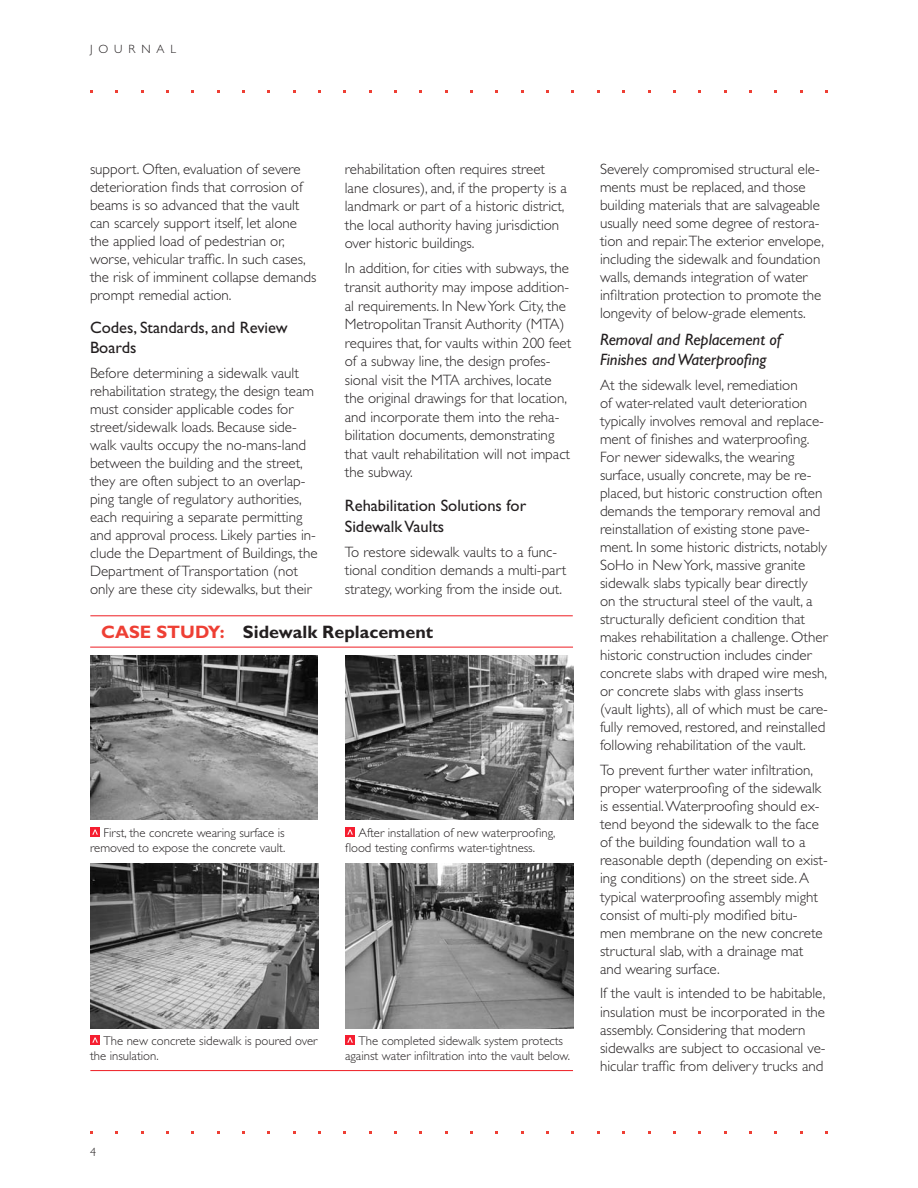
<style>
.page{position:relative;width:918px;height:1188px;background:#fff}
.page>*{position:absolute;margin:0;border:0;box-sizing:border-box;transform-origin:0 0}
.t1{font:700 18px "Gill Sans";color:#231f20}
.t2{font:16.5px/19.8px "Gill Sans";color:#231f20}
.t3{font:italic 16.5px/19.8px "Gill Sans";color:#231f20}
.t4{font:300 15px/18px "Gill Sans";color:#231f20}
.t5{font:300 12.75px/15.3px "Gill Sans";color:#231f20}
.subhead{font:300 12px "Gill Sans";letter-spacing:.495em;color:#231f20}
.s1{color:#ee3f34}
</style>
<div class="page">
<svg style="left:90px;top:827px;width:9px;height:9px"></svg>
<img style="left:90px;top:655px;width:228px;height:165px">
<svg style="left:345px;top:827px;width:9px;height:9px"></svg>
<img style="left:345px;top:655px;width:228px;height:165px">
<svg style="left:90px;top:1035px;width:9px;height:9px"></svg>
<img style="left:90px;top:864px;width:228px;height:164px">
<svg style="left:345px;top:1035px;width:9px;height:9px"></svg>
<img style="left:345px;top:864px;width:228px;height:164px">
<hr style="left:90px;top:647px;width:483px;height:1px;background:#ee1d23">
<hr style="left:90px;top:615px;width:483px;height:1px;background:#ee1d23">
<hr style="left:90px;top:1070px;width:483px;height:1px;background:#ee1d23">
<p class="subhead" style="left:90px;top:42px;width:88px">JOURNAL</p>
<p class="t4" style="left:90px;top:160px;width:228px">support. Often, evaluation of severe deterioration finds that corrosion of beams is so advanced that the vault can scarcely support itself, let alone the applied load of pedestrian or, worse, vehicular traffic. In such cases, the risk of imminent collapse demands prompt remedial action.</p>
<p class="t2" style="left:90px;top:318px;width:199px">Codes, Standards, and Review<br>Boards</p>
<p class="t4" style="left:90px;top:364px;width:229px">Before determining a sidewalk vault rehabilitation strategy, the design team must consider applicable codes for street/sidewalk loads. Because side&shy;walk vaults occupy the no-mans-land between the building and the street, they are often subject to an overlap&shy;ping tangle of regulatory authorities, each requiring a separate permitting and approval process. Likely parties in&shy;clude the Department of Buildings, the Department of Transportation (not only are these city sidewalks, but their</p>
<p class="t4" style="left:345px;top:160px;width:224px;line-height:18.6px">rehabilitation often requires street lane closures), and, if the property is a landmark or part of a historic district, the local authority having jurisdiction over historic buildings.</p>
<p class="t4" style="left:345px;top:259px;width:228px;line-height:18.6px">In addition, for cities with subways, the transit authority may impose addition&shy;al requirements. In New York City, the Metropolitan Transit Authority (MTA) requires that, for vaults within 200 feet of a subway line, the design profes&shy;sional visit the MTA archives, locate the original drawings for that location, and incorporate them into the reha&shy;bilitation documents, demonstrating that vault rehabilitation will not impact the subway.</p>
<p class="t2" style="left:345px;top:496px;width:183px;line-height:20.4px">Rehabilitation Solutions for<br>Sidewalk Vaults</p>
<p class="t4" style="left:345px;top:543px;width:223px;line-height:18.6px">To restore sidewalk vaults to a func&shy;tional condition demands a multi-part strategy, working from the inside out.</p>
<p class="t1" style="left:101px;top:621px;width:334px"><span class="s1">CASE STUDY:</span> Sidewalk Replacement</p>
<p class="t5" style="left:90px;top:825px;width:197px;text-align:right">First, the concrete wearing surface is removed to expose the concrete vault.</p>
<p class="t5" style="left:345px;top:825px;width:212px;text-indent:14px">After installation of new waterproofing, flood testing confirms water-tightness.</p>
<p class="t5" style="left:90px;top:1033px;width:229px;text-indent:14px">The new concrete sidewalk is poured over the insulation.</p>
<p class="t5" style="left:345px;top:1033px;width:226px;text-align:center">The completed sidewalk system protects against water infiltration into the vault below.</p>
<p class="t4" style="left:600px;top:160px;width:226px">Severely compromised structural ele&shy;ments must be replaced, and those building materials that are salvageable usually need some degree of restora&shy;tion and repair.The exterior envelope, including the sidewalk and foundation walls, demands integration of water infiltration protection to promote the longevity of below-grade elements.</p>
<p class="t3" style="left:600px;top:330px;width:183px">Removal and Replacement of<br>Finishes and Waterproofing</p>
<p class="t4" style="left:600px;top:376px;width:229px">At the sidewalk level, remediation<br>of water-related vault deterioration typically involves removal and replace&shy;ment of finishes and waterproofing.<br>For newer sidewalks, the wearing surface, usually concrete, may be re&shy;placed, but historic construction often demands the temporary removal and reinstallation of existing stone pave&shy;ment. In some historic districts, notably SoHo in New York, massive granite sidewalk slabs typically bear directly<br>on the structural steel of the vault, a structurally deficient condition that makes rehabilitation a challenge. Other historic construction includes cinder concrete slabs with draped wire mesh, or concrete slabs with glass inserts (vault lights), all of which must be care&shy;fully removed, restored, and reinstalled following rehabilitation of the vault.</p>
<p class="t4" style="left:600px;top:761px;width:229px">To prevent further water infiltration, proper waterproofing of the sidewalk is essential. Waterproofing should ex&shy;tend beyond the sidewalk to the face of the building foundation wall to a reasonable depth (depending on exist&shy;ing conditions) on the street side. A typical waterproofing assembly might consist of multi-ply modified bitu-<br>men membrane on the new concrete structural slab, with a drainage mat and wearing surface.</p>
<p class="t4" style="left:600px;top:985px;width:227px">If the vault is intended to be habitable, insulation must be incorporated in the assembly. Considering that modern sidewalks are subject to occasional ve&shy;hicular traffic from delivery trucks and</p>
<p class="subhead" style="left:90px;top:1146px;width:7px">4</p>
</div>
